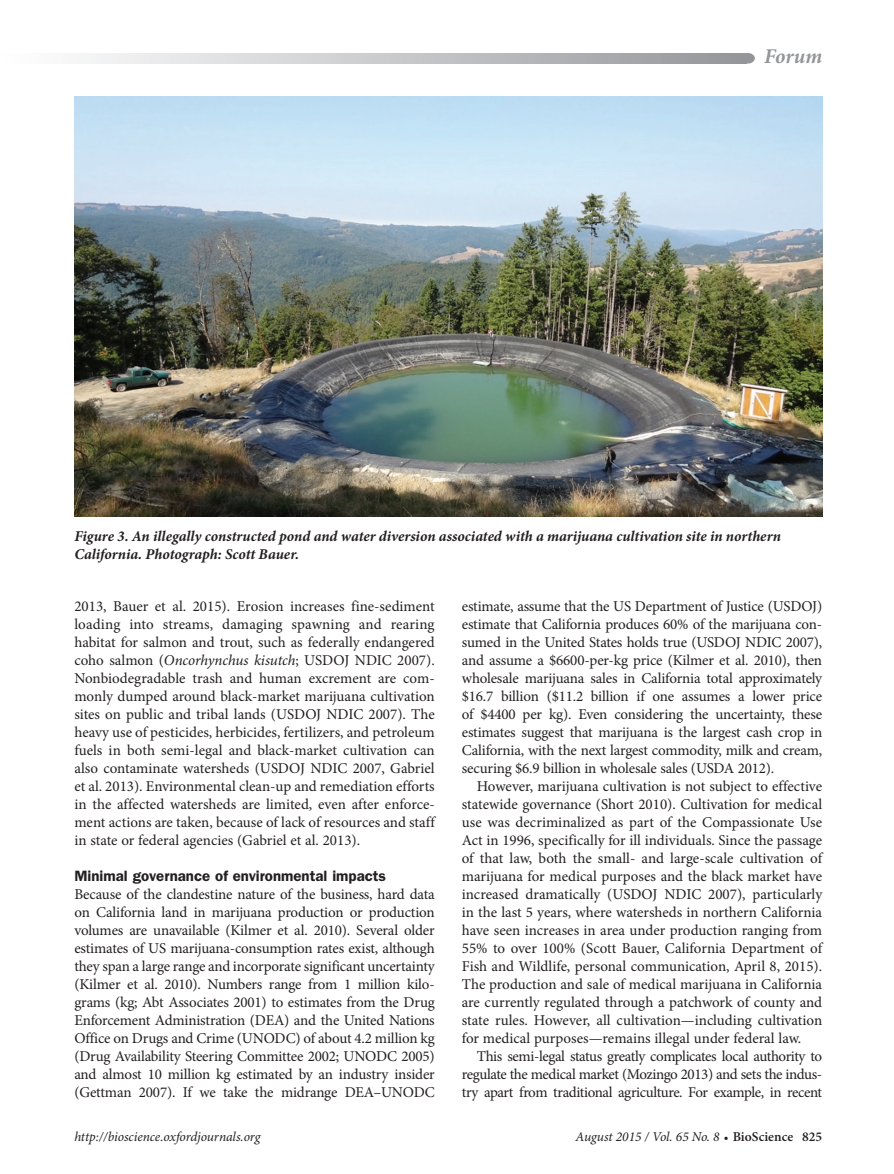
<style>
.page{position:relative;width:894px;height:1174px;background:#fff}
.page>*{position:absolute;margin:0;border:0;box-sizing:border-box;transform-origin:0 0}
.t1{font:italic 700 21px "Minion Pro";letter-spacing:-.005em;color:#939598}
.Para{font:15px/18px "Minion Pro";letter-spacing:-.005em;color:#231f20;text-align:justify}
.ParaFL{font:15px/18px "Minion Pro";letter-spacing:-.01em;color:#231f20;text-align:justify}
.FigCaption{font:italic 700 15px/18px "Minion Pro";letter-spacing:-.005em;color:#231f20}
.t2{font:600 15px "ITC Franklin Gothic Std";color:#231f20}
.t3{font:italic 13.5px "Minion Pro";letter-spacing:-.005em;color:#231f20}
.s1{font-style:italic}
.s2{font-weight:600;font-style:normal;font-size:12px}
.s3{font-weight:600;font-style:normal}
</style>
<div class="page">
<svg style="left:83px;top:53px;width:661px;height:11px;background:#c5c6c8"></svg>
<div style="left:740px;top:53px;width:14px;height:11px;background:#939598;border-radius:50%"></div>
<img style="left:74px;top:96px;width:747px;height:420px">
<h1 class="t1" style="left:763px;top:41px;width:59px">Forum</h1>
<p class="FigCaption" style="left:74px;top:527px;width:707px">Figure 3. An illegally constructed pond and water diversion associated with a marijuana cultivation site in northern<br>California. Photograph: Scott Bauer.</p>
<p class="Para" style="left:74px;top:597px;width:362px">2013, Bauer et al. 2015). Erosion increases fine-sediment loading into streams, damaging spawning and rearing habitat for salmon and trout, such as federally endangered coho salmon (<span class="s1">Oncorhynchus kisutch</span>; USDOJ NDIC 2007).<br>Nonbiodegradable trash and human excrement are com&shy;monly dumped around black-market marijuana cultivation sites on public and tribal lands (USDOJ NDIC 2007). The heavy use of pesticides, herbicides, fertilizers, and petroleum fuels in both semi-legal and black-market cultivation can also contaminate watersheds (USDOJ NDIC 2007, Gabriel et al. 2013). Environmental clean-up and remediation efforts in the affected watersheds are limited, even after enforce&shy;ment actions are taken, because of lack of resources and staff in state or federal agencies (Gabriel et al. 2013).</p>
<h1 class="t2" style="left:74px;top:867px;width:313px">Minimal governance of environmental impacts</h1>
<p class="ParaFL" style="left:74px;top:885px;width:362px">Because of the clandestine nature of the business, hard data on California land in marijuana production or production volumes are unavailable (Kilmer et al. 2010). Several older estimates of US marijuana-consumption rates exist, although they span a large range and incorporate significant uncertainty (Kilmer et al. 2010). Numbers range from 1 million kilo&shy;grams (kg; Abt Associates 2001) to estimates from the Drug Enforcement Administration (DEA) and the United Nations Office on Drugs and Crime (UNODC) of about 4.2 million kg (Drug Availability Steering Committee 2002; UNODC 2005) and almost 10 million kg estimated by an industry insider (Gettman 2007). If we take the midrange DEA–UNODC</p>
<p class="ParaFL" style="left:461px;top:597px;width:362px">estimate, assume that the US Department of Justice (USDOJ) estimate that California produces 60% of the marijuana con&shy;sumed in the United States holds true (USDOJ NDIC 2007), and assume a $6600-per-kg price (Kilmer et al. 2010), then wholesale marijuana sales in California total approximately $16.7 billion ($11.2 billion if one assumes a lower price of $4400 per kg). Even considering the uncertainty, these estimates suggest that marijuana is the largest cash crop in California, with the next largest commodity, milk and cream, securing $6.9 billion in wholesale sales (USDA 2012).</p>
<p class="Para" style="left:461px;top:777px;width:362px;text-indent:15px">However, marijuana cultivation is not subject to effective statewide governance (Short 2010). Cultivation for medical use was decriminalized as part of the Compassionate Use Act in 1996, specifically for ill individuals. Since the passage of that law, both the small- and large-scale cultivation of marijuana for medical purposes and the black market have increased dramatically (USDOJ NDIC 2007), particularly in the last 5 years, where watersheds in northern California have seen increases in area under production ranging from 55% to over 100% (Scott Bauer, California Department of Fish and Wildlife, personal communication, April 8, 2015).<br>The production and sale of medical marijuana in California are currently regulated through a patchwork of county and state rules. However, all cultivation—including cultivation for medical purposes—remains illegal under federal law.</p>
<p class="Para" style="left:461px;top:1047px;width:362px;text-indent:15px">This semi-legal status greatly complicates local authority to regulate the medical market (Mozingo 2013) and sets the indus&shy;try apart from traditional agriculture. For example, in recent</p>
<p class="t3" style="left:74px;top:1128px;width:187px">http://bioscience.oxfordjournals.org</p>
<p class="t3" style="left:575px;top:1128px;width:248px">August 2015 / Vol. 65 No. 8 <span class="s2">•</span> <span class="s3">BioScience 825</span></p>
</div>
